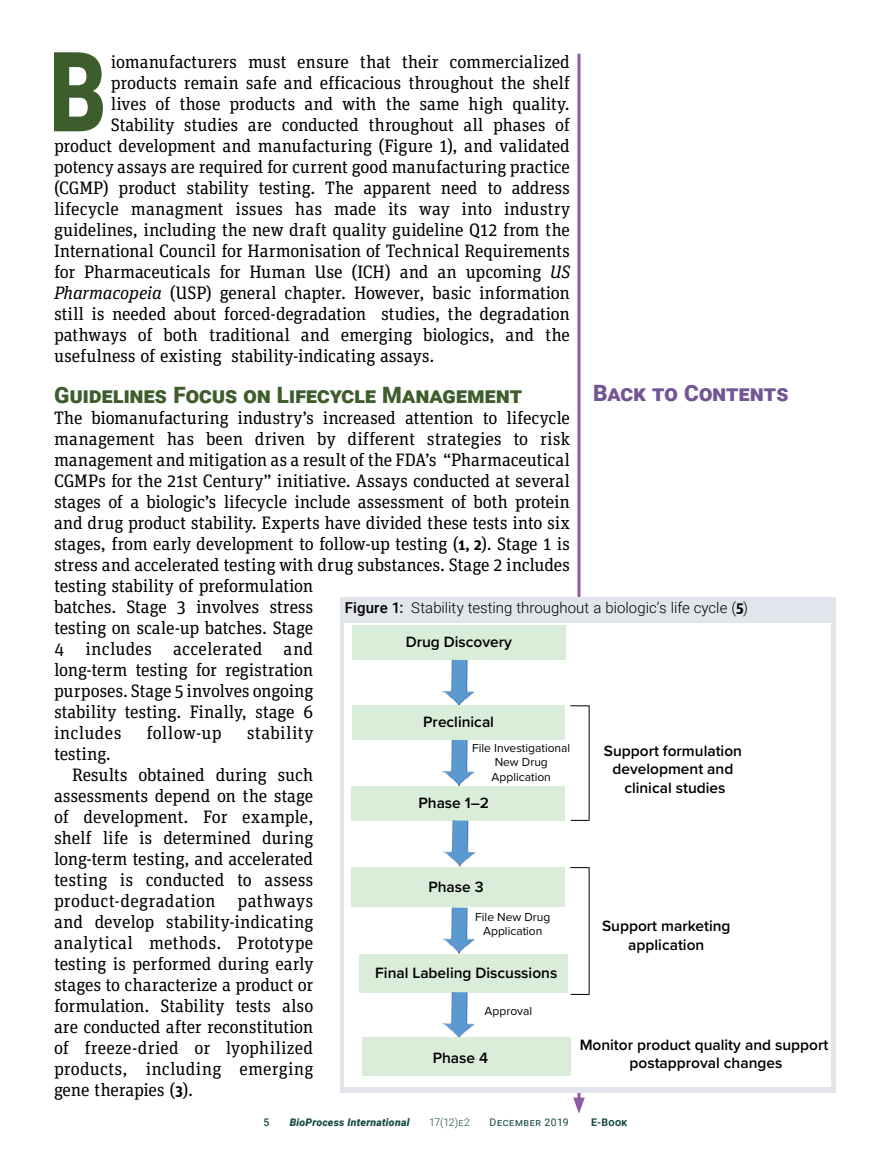
<style>
.page{position:relative;width:891px;height:1168px;background:#fff}
.page>*{position:absolute;margin:0;border:0;box-sizing:border-box;transform-origin:0 0}
.t1{font:900 111px "Roboto";color:#3e5d2d;scale:.8 1}
.t2{font:900 22.5px "Roboto";letter-spacing:.01em;color:#3e5d2d}
.t3{font:900 22.5px "Roboto";letter-spacing:.005em;color:#735594}
.t4{font:18px/21px "Unit Slab Pro";letter-spacing:-.005em;color:#000}
.t5{font:18px "Unit Slab Pro";letter-spacing:.015em;color:#000}
.t6{font:18px "Unit Slab Pro";letter-spacing:.02em;color:#000}
.t7{font:600 15.45px/18.6px "Proxima Nova";color:#000;text-align:center}
.t8{font:300 15px "Roboto";color:#000}
.t9{font:12px/14.4px "Proxima Nova";color:#000;text-align:center}
.t10{font:italic 900 10.5px "Roboto";letter-spacing:.02em;color:#154a45}
.t11{font:10.5px "Roboto";letter-spacing:.04em;color:#154a45}
.t12{font:300 10.5px "Roboto";color:#154a45}
.t13{font:700 10.5px "Roboto";color:#154a45}
.t14{font:500 10.5px "Roboto";color:#154a45}
.s1{font-style:italic}
.s2{font-weight:700;font-size:15px}
.s3{font-weight:500}
.s4{font-family:"Unit Slab Pro";font-weight:700}
</style>
<div class="page">
<hr style="left:578px;top:54px;width:2px;height:1049px;background:#8e5ca5">
<svg style="left:573px;top:1097px;width:12px;height:16px"></svg>
<div style="left:340px;top:597px;width:496px;height:495px;background:#e2e5eb"></div>
<div style="left:345px;top:624px;width:486px;height:463px;background:#fff"></div>
<div style="left:352px;top:626px;width:214px;height:33px;background:#daedd9"></div>
<img style="left:442px;top:659px;width:33px;height:47px">
<div style="left:353px;top:706px;width:212px;height:34px;background:#daedd9"></div>
<div style="left:352px;top:786px;width:213px;height:34px;background:#daedd9"></div>
<div style="left:352px;top:867px;width:213px;height:40px;background:#daedd9"></div>
<div style="left:359px;top:954px;width:209px;height:38px;background:#daedd9"></div>
<img style="left:442px;top:740px;width:33px;height:46px">
<img style="left:442px;top:820px;width:34px;height:46px">
<img style="left:442px;top:907px;width:33px;height:46px">
<img style="left:442px;top:992px;width:33px;height:45px">
<div style="left:362px;top:1037px;width:209px;height:39px;background:#daedd9"></div>
<hr style="left:589px;top:705px;width:1px;height:115px;background:#000">
<hr style="left:589px;top:867px;width:1px;height:127px;background:#000">
<svg style="left:570px;top:705px;width:19px;height:1px"></svg>
<svg style="left:571px;top:820px;width:18px;height:1px"></svg>
<svg style="left:570px;top:867px;width:19px;height:1px"></svg>
<svg style="left:571px;top:994px;width:18px;height:1px"></svg>
<h1 class="t1" style="left:49px;top:14px;width:73px">B</h1>
<p class="t4" style="left:111px;top:51px;width:460px">iomanufacturers must ensure that their commercialized</p>
<p class="t4" style="left:111px;top:72px;width:461px">products remain safe and efficacious throughout the shelf</p>
<p class="t4" style="left:111px;top:93px;width:460px">lives of those products and with the same high quality.</p>
<p class="t4" style="left:111px;top:114px;width:461px">Stability studies are conducted throughout all phases of</p>
<p class="t4" style="left:54px;top:135px;width:518px">product development and manufacturing (Figure 1), and validated</p>
<p class="t4" style="left:54px;top:156px;width:517px">potency assays are required for current good manufacturing practice</p>
<p class="t4" style="left:54px;top:177px;width:517px">(CGMP) product stability testing. The apparent need to address</p>
<p class="t4" style="left:54px;top:198px;width:518px">lifecycle managment issues has made its way into industry</p>
<p class="t4" style="left:54px;top:219px;width:517px">guidelines, including the new draft quality guideline Q12 from the</p>
<p class="t4" style="left:54px;top:240px;width:517px">International Council for Harmonisation of Technical Requirements</p>
<p class="t4" style="left:54px;top:261px;width:518px">for Pharmaceuticals for Human Use (ICH) and an upcoming <span class="s1">US</span></p>
<p class="t4" style="left:54px;top:282px;width:517px"><span class="s1">Pharmacopeia</span> (USP) general chapter. However, basic information</p>
<p class="t4" style="left:54px;top:303px;width:517px">still is needed about forced-degradation studies, the degradation</p>
<p class="t4" style="left:54px;top:324px;width:517px">pathways of both traditional and emerging biologics, and the</p>
<p class="t4" style="left:54px;top:345px;width:382px">usefulness of existing stability-indicating assays.</p>
<p class="t2" style="left:54px;top:379px;width:470px">Guidelines Focus on Lifecycle Management</p>
<p class="t4" style="left:54px;top:406px;width:518px">The biomanufacturing industry’s increased attention to lifecycle management has been driven by different strategies to risk management and mitigation as a result of the FDA’s “Pharmaceutical CGMPs for the 21st Century” initiative. Assays conducted at several stages of a biologic’s lifecycle include assessment of both protein and drug product stability. Experts have divided these tests into six stages, from early development to follow-up testing (<span class="s2">1, 2</span>). Stage 1 is stress and accelerated testing with drug substances. Stage 2 includes testing stability of preformulation<br>batches. Stage 3 involves stress<br>testing on scale-up batches. Stage<br>4 includes accelerated and<br>long-term testing for registration<br>purposes. Stage 5 involves ongoing<br>stability testing. Finally, stage 6<br>includes</p>
<p class="t3" style="left:593px;top:377px;width:197px">Back to Contents</p>
<p class="t8" style="left:345px;top:597px;width:405px"><span class="s3">Figure 1:</span> Stability testing throughout a biologic’s life cycle (<span class="s4">5</span>)</p>
<p class="t7" style="left:406px;top:632px;width:108px">Drug Discovery</p>
<p class="t7" style="left:423px;top:712px;width:72px">Preclinical</p>
<p class="t4" style="left:147px;top:722px;width:77px">follow-up</p>
<p class="t6" style="left:247px;top:720px;width:68px">stability</p>
<p class="t9" style="left:472px;top:740px;width:100px">File Investigational<br>New Drug<br>Application</p>
<p class="t7" style="left:604px;top:741px;width:140px">Support formulation development and clinical studies</p>
<p class="t4" style="left:54px;top:743px;width:58px">testing.</p>
<p class="t4" style="left:72px;top:764px;width:243px">Results obtained during such</p>
<p class="t4" style="left:54px;top:785px;width:261px">assessments depend on the stage</p>
<p class="t4" style="left:54px;top:806px;width:261px">of development. For example,</p>
<p class="t4" style="left:54px;top:827px;width:261px">shelf life is determined during</p>
<p class="t4" style="left:54px;top:848px;width:261px">long-term testing, and accelerated</p>
<p class="t4" style="left:54px;top:869px;width:261px">testing is conducted to assess</p>
<p class="t5" style="left:54px;top:889px;width:261px">product-degradation pathways</p>
<p class="t4" style="left:54px;top:911px;width:261px">and develop stability-indicating</p>
<p class="t5" style="left:54px;top:931px;width:261px">analytical methods. Prototype</p>
<p class="t4" style="left:54px;top:953px;width:261px">testing is performed during early</p>
<p class="t4" style="left:54px;top:974px;width:261px">stages to characterize a product or</p>
<p class="t4" style="left:54px;top:995px;width:261px">formulation. Stability tests also</p>
<p class="t4" style="left:54px;top:1016px;width:261px">are conducted after reconstitution</p>
<p class="t4" style="left:54px;top:1037px;width:261px">of freeze-dried or lyophilized</p>
<p class="t4" style="left:54px;top:1058px;width:261px">products, including emerging</p>
<p class="t4" style="left:54px;top:1079px;width:140px">gene therapies (<span class="s2">3</span>).</p>
<p class="t7" style="left:418px;top:793px;width:72px">Phase 1–2</p>
<p class="t7" style="left:428px;top:877px;width:57px">Phase 3</p>
<p class="t9" style="left:475px;top:909px;width:77px">File New Drug<br>Application</p>
<p class="t7" style="left:602px;top:916px;width:130px">Support marketing application</p>
<p class="t7" style="left:375px;top:963px;width:184px">Final Labeling Discussions</p>
<p class="t9" style="left:485px;top:1003px;width:49px">Approval</p>
<p class="t7" style="left:580px;top:1034px;width:250px">Monitor product quality and support postapproval changes</p>
<p class="t7" style="left:433px;top:1048px;width:57px">Phase 4</p>
<p class="t14" style="left:264px;top:1115px;width:7px">5</p>
<p class="t10" style="left:290px;top:1115px;width:121px">BioProcess International</p>
<p class="t12" style="left:429px;top:1115px;width:42px">17(12)e2</p>
<p class="t11" style="left:490px;top:1115px;width:81px">December 2019</p>
<p class="t13" style="left:591px;top:1115px;width:38px">E-Book</p>
</div>
